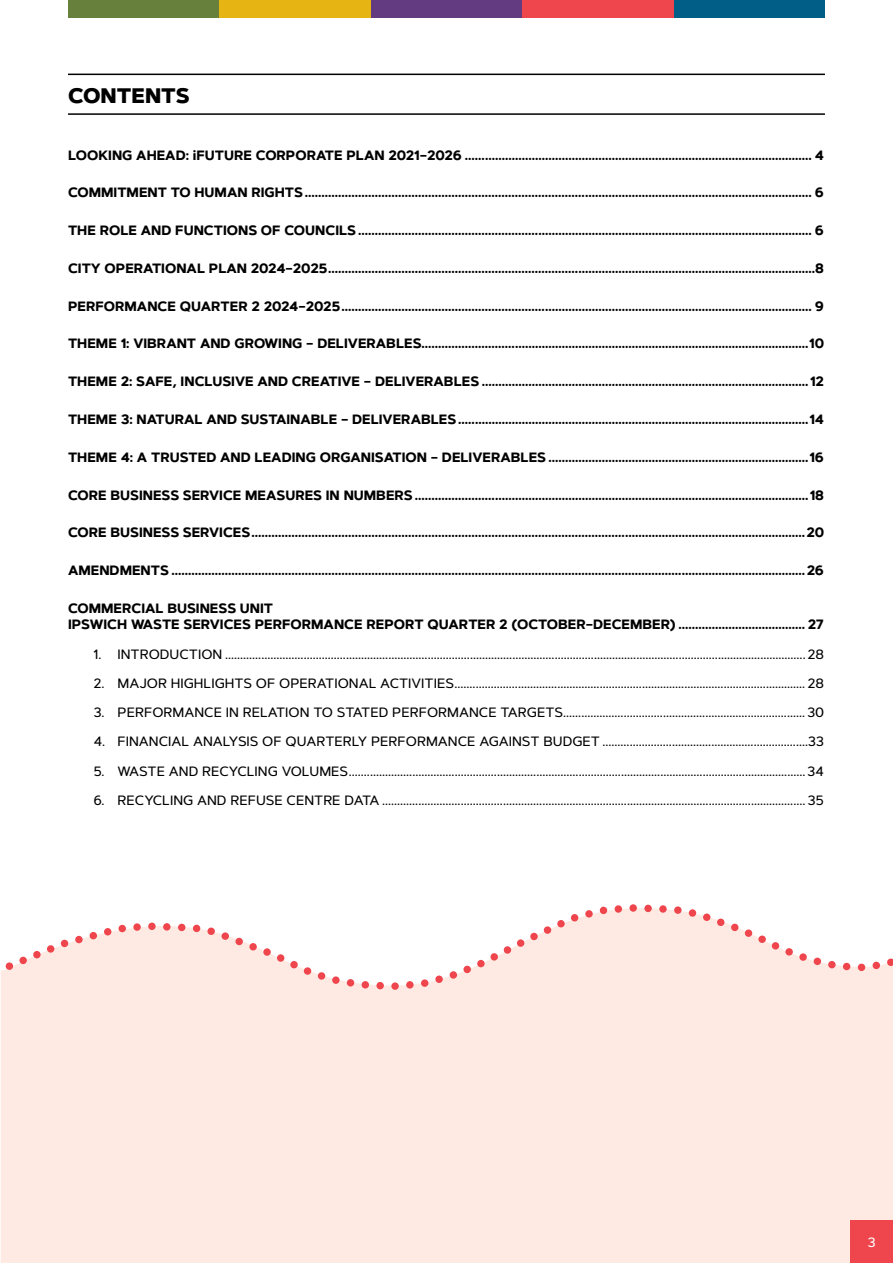
<style>
.page{position:relative;width:893px;height:1263px;background:#fff}
.page>*{position:absolute;margin:0;border:0;box-sizing:border-box;transform-origin:0 0}
.Sub_Heading_1_-_LINES_-_1_col{font:800 21px "Artegra Sans Alt";color:#000}
.t1{font:700 13.5px/16.5px "Artegra Sans Alt";color:#000}
.t2{font:500 13.5px "Artegra Sans Alt";color:#000}
.t3{font:500 13.5px "Artegra Sans Alt";color:#fff}
</style>
<div class="page">
<hr style="left:68px;top:74px;width:757px;height:1px;background:#000">
<hr style="left:68px;top:113px;width:757px;height:2px;background:#000">
<svg style="left:1px;top:908px;width:892px;height:355px;background:#feece5"></svg>
<svg style="left:887px;top:958px;width:6px;height:8px"></svg>
<div style="left:873px;top:962px;width:7px;height:7px;background:#ef454d;border-radius:50%"></div>
<div style="left:858px;top:964px;width:7px;height:7px;background:#ef454d;border-radius:50%"></div>
<div style="left:843px;top:963px;width:7px;height:7px;background:#ef454d;border-radius:50%"></div>
<div style="left:828px;top:961px;width:8px;height:7px;background:#ef454d;border-radius:50%"></div>
<div style="left:814px;top:958px;width:7px;height:7px;background:#ef454d;border-radius:50%"></div>
<div style="left:799px;top:953px;width:8px;height:8px;background:#ef454d;border-radius:50%"></div>
<div style="left:785px;top:948px;width:8px;height:7px;background:#ef454d;border-radius:50%"></div>
<div style="left:772px;top:942px;width:7px;height:7px;background:#ef454d;border-radius:50%"></div>
<div style="left:758px;top:935px;width:8px;height:8px;background:#ef454d;border-radius:50%"></div>
<div style="left:745px;top:929px;width:7px;height:8px;background:#ef454d;border-radius:50%"></div>
<div style="left:731px;top:924px;width:7px;height:7px;background:#ef454d;border-radius:50%"></div>
<div style="left:717px;top:918px;width:7px;height:8px;background:#ef454d;border-radius:50%"></div>
<div style="left:703px;top:913px;width:7px;height:8px;background:#ef454d;border-radius:50%"></div>
<div style="left:689px;top:909px;width:7px;height:8px;background:#ef454d;border-radius:50%"></div>
<div style="left:674px;top:906px;width:8px;height:8px;background:#ef454d;border-radius:50%"></div>
<div style="left:659px;top:905px;width:8px;height:8px;background:#ef454d;border-radius:50%"></div>
<div style="left:644px;top:905px;width:8px;height:7px;background:#ef454d;border-radius:50%"></div>
<div style="left:629px;top:904px;width:8px;height:8px;background:#ef454d;border-radius:50%"></div>
<div style="left:615px;top:905px;width:7px;height:8px;background:#ef454d;border-radius:50%"></div>
<div style="left:600px;top:907px;width:7px;height:7px;background:#ef454d;border-radius:50%"></div>
<div style="left:585px;top:910px;width:8px;height:7px;background:#ef454d;border-radius:50%"></div>
<div style="left:571px;top:914px;width:7px;height:7px;background:#ef454d;border-radius:50%"></div>
<div style="left:557px;top:920px;width:8px;height:7px;background:#ef454d;border-radius:50%"></div>
<div style="left:544px;top:926px;width:7px;height:8px;background:#ef454d;border-radius:50%"></div>
<div style="left:530px;top:933px;width:8px;height:7px;background:#ef454d;border-radius:50%"></div>
<div style="left:517px;top:939px;width:7px;height:8px;background:#ef454d;border-radius:50%"></div>
<div style="left:504px;top:946px;width:7px;height:8px;background:#ef454d;border-radius:50%"></div>
<div style="left:490px;top:953px;width:8px;height:7px;background:#ef454d;border-radius:50%"></div>
<div style="left:477px;top:960px;width:8px;height:7px;background:#ef454d;border-radius:50%"></div>
<div style="left:463px;top:966px;width:8px;height:7px;background:#ef454d;border-radius:50%"></div>
<div style="left:450px;top:971px;width:7px;height:8px;background:#ef454d;border-radius:50%"></div>
<div style="left:435px;top:975px;width:8px;height:8px;background:#ef454d;border-radius:50%"></div>
<div style="left:421px;top:979px;width:7px;height:8px;background:#ef454d;border-radius:50%"></div>
<div style="left:406px;top:981px;width:8px;height:7px;background:#ef454d;border-radius:50%"></div>
<div style="left:391px;top:982px;width:8px;height:8px;background:#ef454d;border-radius:50%"></div>
<div style="left:376px;top:982px;width:8px;height:7px;background:#ef454d;border-radius:50%"></div>
<div style="left:362px;top:981px;width:7px;height:7px;background:#ef454d;border-radius:50%"></div>
<div style="left:347px;top:979px;width:7px;height:7px;background:#ef454d;border-radius:50%"></div>
<div style="left:332px;top:976px;width:8px;height:8px;background:#ef454d;border-radius:50%"></div>
<div style="left:318px;top:972px;width:7px;height:8px;background:#ef454d;border-radius:50%"></div>
<div style="left:304px;top:967px;width:7px;height:8px;background:#ef454d;border-radius:50%"></div>
<div style="left:290px;top:961px;width:8px;height:7px;background:#ef454d;border-radius:50%"></div>
<div style="left:277px;top:954px;width:7px;height:8px;background:#ef454d;border-radius:50%"></div>
<div style="left:263px;top:948px;width:8px;height:8px;background:#ef454d;border-radius:50%"></div>
<div style="left:249px;top:943px;width:8px;height:7px;background:#ef454d;border-radius:50%"></div>
<div style="left:235px;top:938px;width:8px;height:7px;background:#ef454d;border-radius:50%"></div>
<div style="left:222px;top:932px;width:7px;height:8px;background:#ef454d;border-radius:50%"></div>
<div style="left:207px;top:927px;width:8px;height:8px;background:#ef454d;border-radius:50%"></div>
<div style="left:193px;top:925px;width:7px;height:7px;background:#ef454d;border-radius:50%"></div>
<div style="left:178px;top:924px;width:7px;height:7px;background:#ef454d;border-radius:50%"></div>
<div style="left:163px;top:923px;width:8px;height:7px;background:#ef454d;border-radius:50%"></div>
<div style="left:148px;top:922px;width:8px;height:8px;background:#ef454d;border-radius:50%"></div>
<div style="left:133px;top:923px;width:8px;height:8px;background:#ef454d;border-radius:50%"></div>
<div style="left:119px;top:925px;width:7px;height:7px;background:#ef454d;border-radius:50%"></div>
<div style="left:104px;top:928px;width:7px;height:7px;background:#ef454d;border-radius:50%"></div>
<div style="left:90px;top:932px;width:7px;height:7px;background:#ef454d;border-radius:50%"></div>
<div style="left:75px;top:936px;width:8px;height:7px;background:#ef454d;border-radius:50%"></div>
<div style="left:61px;top:940px;width:7px;height:7px;background:#ef454d;border-radius:50%"></div>
<div style="left:47px;top:945px;width:7px;height:8px;background:#ef454d;border-radius:50%"></div>
<div style="left:33px;top:951px;width:8px;height:7px;background:#ef454d;border-radius:50%"></div>
<div style="left:19px;top:957px;width:8px;height:7px;background:#ef454d;border-radius:50%"></div>
<div style="left:6px;top:962px;width:7px;height:8px;background:#ef454d;border-radius:50%"></div>
<div style="left:674px;top:0;width:151px;height:17px;background:#005e87"></div>
<div style="left:68px;top:0;width:151px;height:17px;background:#67803b"></div>
<div style="left:371px;top:0;width:151px;height:17px;background:#633b81"></div>
<div style="left:219px;top:0;width:152px;height:17px;background:#e7b513"></div>
<div style="left:522px;top:0;width:152px;height:17px;background:#ef454d"></div>
<div style="left:850px;top:1220px;width:43px;height:43px;background:#ef454d"></div>
<p class="Sub_Heading_1_-_LINES_-_1_col" style="left:68px;top:79px;width:123px">CONTENTS</p>
<p class="t1" style="left:68px;top:147px;width:758px">LOOKING AHEAD: iFUTURE CORPORATE PLAN 2021–2026 ........................................................................................................ 4</p>
<p class="t1" style="left:68px;top:185px;width:757px">COMMITMENT TO HUMAN RIGHTS........................................................................................................................................................ 6</p>
<p class="t1" style="left:68px;top:222px;width:757px">THE ROLE AND FUNCTIONS OF COUNCILS ........................................................................................................................................ 6</p>
<p class="t1" style="left:68px;top:260px;width:757px">CITY OPERATIONAL PLAN 2024–2025..................................................................................................................................................8</p>
<p class="t1" style="left:68px;top:298px;width:757px">PERFORMANCE QUARTER 2 2024–2025............................................................................................................................................. 9</p>
<p class="t1" style="left:68px;top:336px;width:758px">THEME 1: VIBRANT AND GROWING – DELIVERABLES....................................................................................................................10</p>
<p class="t1" style="left:68px;top:373px;width:758px">THEME 2: SAFE, INCLUSIVE AND CREATIVE – DELIVERABLES .................................................................................................. 12</p>
<p class="t1" style="left:68px;top:411px;width:758px">THEME 3: NATURAL AND SUSTAINABLE – DELIVERABLES.........................................................................................................14</p>
<p class="t1" style="left:68px;top:449px;width:758px">THEME 4: A TRUSTED AND LEADING ORGANISATION – DELIVERABLES ..............................................................................16</p>
<p class="t1" style="left:68px;top:487px;width:758px">CORE BUSINESS SERVICE MEASURES IN NUMBERS ......................................................................................................................18</p>
<p class="t1" style="left:68px;top:525px;width:757px">CORE BUSINESS SERVICES......................................................................................................................................................................20</p>
<p class="t1" style="left:68px;top:562px;width:757px">AMENDMENTS ..............................................................................................................................................................................................26</p>
<p class="t1" style="left:68px;top:600px;width:757px">COMMERCIAL BUSINESS UNIT<br>IPSWICH WASTE SERVICES PERFORMANCE REPORT QUARTER 2 (OCTOBER–DECEMBER) ...................................... 27</p>
<p class="t2" style="left:94px;top:644px;width:732px">1. INTRODUCTION ................................................................................................................................................................................................28</p>
<p class="t2" style="left:94px;top:674px;width:732px">2. MAJOR HIGHLIGHTS OF OPERATIONAL ACTIVITIES.................................................................................................................... 28</p>
<p class="t2" style="left:94px;top:703px;width:732px">3. PERFORMANCE IN RELATION TO STATED PERFORMANCE TARGETS................................................................................30</p>
<p class="t2" style="left:94px;top:732px;width:732px">4. FINANCIAL ANALYSIS OF QUARTERLY PERFORMANCE AGAINST BUDGET ....................................................................33</p>
<p class="t2" style="left:94px;top:761px;width:732px">5. WASTE AND RECYCLING VOLUMES.......................................................................................................................................................34</p>
<p class="t2" style="left:94px;top:791px;width:732px">6. RECYCLING AND REFUSE CENTRE DATA ............................................................................................................................................ 35</p>
<p class="t3" style="left:868px;top:1232px;width:10px">3</p>
</div>
